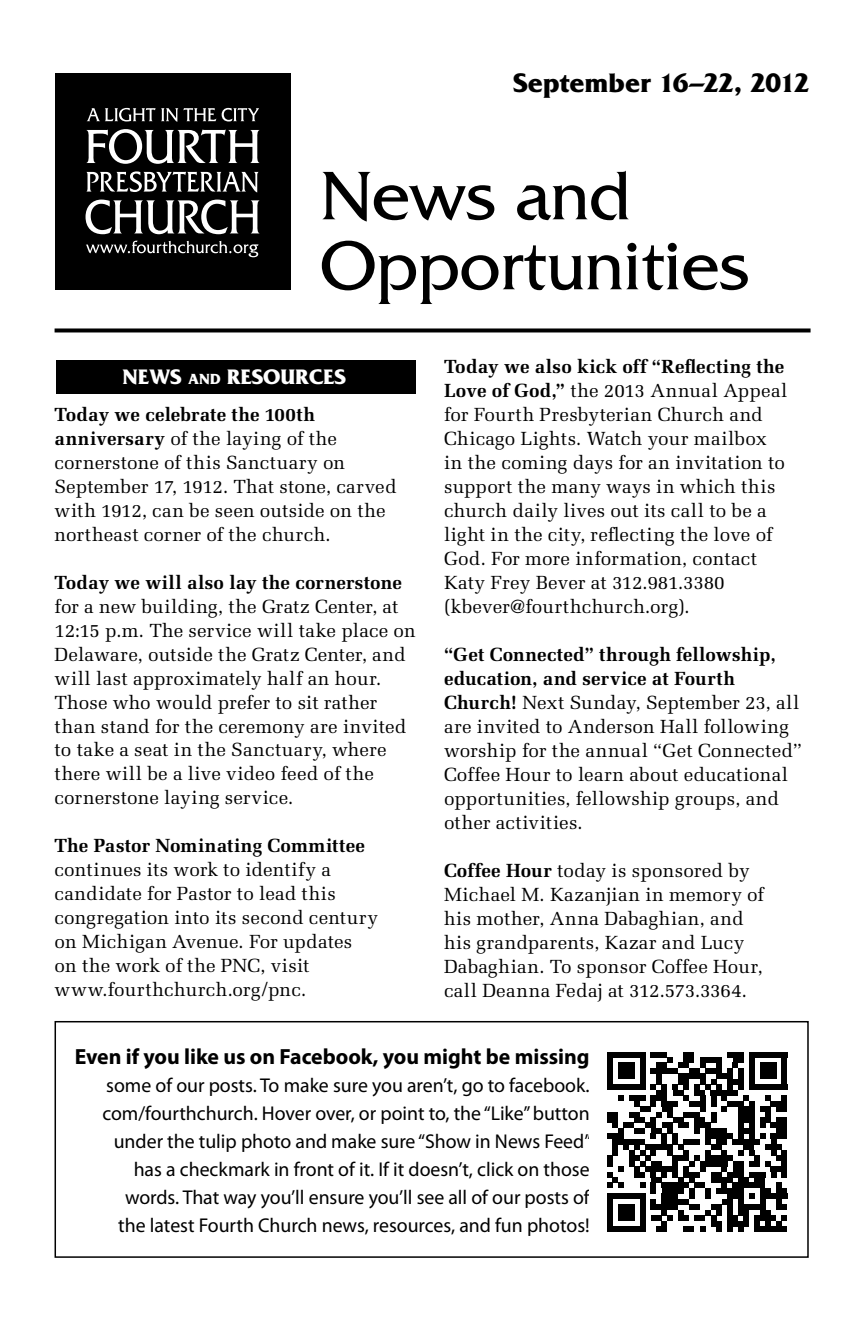
<style>
.page{position:relative;width:864px;height:1332px;background:#fff}
.page>*{position:absolute;margin:0;border:0;box-sizing:border-box;transform-origin:0 0}
.t1{font:72px/70px "Friz Quadrata Std";color:#000}
.t2{font:700 28px "Friz Quadrata Std";letter-spacing:.005em;color:#000}
.t3{font:700 22px "Myriad Pro";color:#000}
.t4{font:700 22px "Friz Quadrata Std";color:#fff}
.t5{font:20px/28px "Myriad Pro";color:#000;text-align:right}
.t6{font:19px/24px "Melior LT Std";letter-spacing:.01em;color:#000}
.t7{font:700 19px "Melior LT Std";letter-spacing:.01em;color:#000}
.s1{font-size:15.4px}
.s2{font-weight:700}
</style>
<div class="page">
<div style="left:56px;top:73px;width:235px;height:216px;background:#000"></div>
<svg style="left:86px;top:129px;width:173px;height:35px"></svg>
<svg style="left:86px;top:171px;width:173px;height:22px"></svg>
<svg style="left:86px;top:200px;width:173px;height:34px"></svg>
<svg style="left:87px;top:108px;width:129px;height:14px;background:#474747"></svg>
<svg style="left:222px;top:108px;width:37px;height:14px"></svg>
<svg style="left:86px;top:241px;width:173px;height:16px;background:#363636"></svg>
<svg style="left:55px;top:328px;width:756px;height:4px;background:#1e1e1e"></svg>
<div style="left:55px;top:1021px;width:754px;height:237px;border:2px solid #000"></div>
<div style="left:56px;top:360px;width:360px;height:34px;background:#000"></div>
<svg style="left:607px;top:1057px;width:180px;height:175px"></svg>
<div style="left:607px;top:1052px;width:38px;height:5px;background:#000"></div>
<div style="left:651px;top:1052px;width:16px;height:5px;background:#000"></div>
<div style="left:684px;top:1052px;width:10px;height:5px;background:#000"></div>
<div style="left:727px;top:1052px;width:17px;height:5px;background:#000"></div>
<div style="left:749px;top:1052px;width:38px;height:5px;background:#000"></div>
<h2 class="t2" style="left:513px;top:68px;width:298px">September 16–22, 2012</h2>
<h1 class="t1" style="left:320px;top:161px;width:431px">News and<br>Opportunities</h1>
<p class="t4" style="left:123px;top:365px;width:225px">NEWS <span class="s1">and</span> RESOURCES</p>
<p class="t6" style="left:55px;top:402px;width:344px"><span class="s2">Today we celebrate the 100th anniversary</span> of the laying of the cornerstone of this Sanctuary on September 17, 1912. That stone, carved with 1912, can be seen outside on the northeast corner of the church.</p>
<p class="t7" style="left:55px;top:571px;width:349px">Today we will also lay the cornerstone</p>
<p class="t6" style="left:55px;top:594px;width:363px">for a new building, the Gratz Center, at 12:15 p.m. The service will take place on Delaware, outside the Gratz Center, and will last approximately half an hour.<br>Those who would prefer to sit rather than stand for the ceremony are invited to take a seat in the Sanctuary, where there will be a live video feed of the cornerstone laying service.</p>
<p class="t7" style="left:55px;top:835px;width:312px">The Pastor Nominating Committee</p>
<p class="t6" style="left:55px;top:858px;width:325px">continues its work to identify a candidate for Pastor to lead this congregation into its second century on Michigan Avenue. For updates on the work of the PNC, visit www.fourthchurch.org/pnc.</p>
<p class="t6" style="left:444px;top:354px;width:345px"><span class="s2">Today we also kick off “Reflecting the Love of God,”</span> the 2013 Annual Appeal for Fourth Presbyterian Church and Chicago Lights. Watch your mailbox in the coming days for an invitation to support the many ways in which this church daily lives out its call to be a light in the city, reflecting the love of God. For more information, contact Katy Frey Bever at 312.981.3380 (kbever@fourthchurch.org).</p>
<p class="t6" style="left:444px;top:642px;width:360px"><span class="s2">“Get Connected” through fellowship, education, and service at Fourth Church!</span> Next Sunday, September 23, all are invited to Anderson Hall following worship for the annual “Get Connected” Coffee Hour to learn about educational opportunities, fellowship groups, and other activities.</p>
<p class="t6" style="left:444px;top:858px;width:321px"><span class="s2">Coffee Hour</span> today is sponsored by Michael M. Kazanjian in memory of his mother, Anna Dabaghian, and his grandparents, Kazar and Lucy Dabaghian. To sponsor Coffee Hour, call Deanna Fedaj at 312.573.3364.</p>
<p class="t3" style="left:75px;top:1042px;width:516px">Even if you like us on Facebook, you might be missing</p>
<p class="t5" style="left:102px;top:1071px;width:491px">some of our posts. To make sure you aren’t, go to facebook. com/fourthchurch. Hover over, or point to, the “Like” button under the tulip photo and make sure “Show in News Feed” has a checkmark in front of it. If it doesn’t, click on those words. That way you’ll ensure you’ll see all of our posts of the latest Fourth Church news, resources, and fun photos!</p>
</div>
